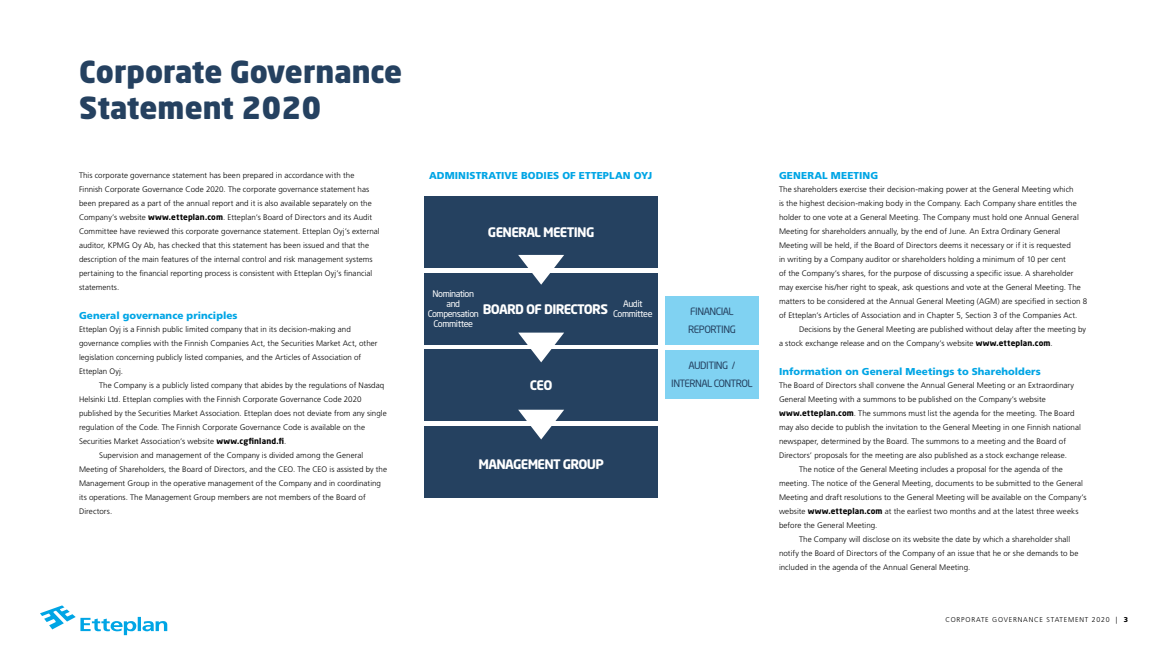
<style>
.page{position:relative;width:1168px;height:657px;background:#fff}
.page>*{position:absolute;margin:0;border:0;box-sizing:border-box;transform-origin:0 0}
.Heading_01{font:900 30px/36px "Neo Sans Std";color:#254160}
.Chart{font:700 13px "Neo Sans Std";letter-spacing:-.05em;color:#fff}
.Subheading_02{font:900 10px "Frutiger LT Std";letter-spacing:.005em;color:#00a5e5}
.Subheading_01{font:900 10px "Frutiger LT Std";letter-spacing:.01em;color:#00a5e5}
.Chart-2{font:10px/18px "Neo Sans Std";letter-spacing:-.05em;color:#254160}
.Chart-3{font:9px/10px "Neo Sans Std";letter-spacing:-.05em;color:#fff;text-align:center}
.Body_text{font:300 8px/14px "Frutiger LT Std";letter-spacing:.005em;color:#000}
.Body_text_indent{font:300 8px/14px "Frutiger LT Std";letter-spacing:.005em;color:#000}
.t1{font:300 7px "Frutiger LT Std";letter-spacing:.11em;color:#000}
.s1{font-family:"Neo Sans Std";font-weight:700}
.s2{font-weight:900}
</style>
<div class="page">
<div style="left:424px;top:196px;width:234px;height:72px;background:#254160"></div>
<div style="left:424px;top:273px;width:234px;height:71px;background:#254160"></div>
<div style="left:424px;top:350px;width:234px;height:71px;background:#254160"></div>
<div style="left:424px;top:427px;width:234px;height:71px;background:#254160"></div>
<div style="left:665px;top:296px;width:94px;height:49px;background:#80d2f2"></div>
<div style="left:665px;top:350px;width:94px;height:49px;background:#80d2f2"></div>
<svg style="left:518px;top:333px;width:46px;height:29px"></svg>
<svg style="left:518px;top:410px;width:46px;height:29px"></svg>
<svg style="left:518px;top:255px;width:46px;height:30px"></svg>
<svg style="left:40px;top:605px;width:127px;height:30px"></svg>
<p class="Heading_01" style="left:79px;top:53px;width:325px">Corporate Governance<br>Statement 2020</p>
<p class="Body_text" style="left:79px;top:168px;width:302px">This corporate governance statement has been prepared in accordance with the Finnish Corporate Governance Code 2020. The corporate governance statement has been prepared as a part of the annual report and it is also available separately on the Company’s website <span class="s1">www.etteplan.com</span>. Etteplan’s Board of Directors and its Audit Committee have reviewed this corporate governance statement. Etteplan Oyj’s external auditor, KPMG Oy Ab, has checked that this statement has been issued and that the description of the main features of the internal control and risk management systems pertaining to the financial reporting process is consistent with Etteplan Oyj’s financial statements.</p>
<p class="Subheading_02" style="left:79px;top:309px;width:160px">General governance principles</p>
<p class="Body_text" style="left:79px;top:322px;width:300px">Etteplan Oyj is a Finnish public limited company that in its decision-making and governance complies with the Finnish Companies Act, the Securities Market Act, other legislation concerning publicly listed companies, and the Articles of Association of Etteplan Oyj.</p>
<p class="Body_text_indent" style="left:79px;top:378px;width:309px;text-indent:20px">The Company is a publicly listed company that abides by the regulations of Nasdaq Helsinki Ltd. Etteplan complies with the Finnish Corporate Governance Code 2020 published by the Securities Market Association. Etteplan does not deviate from any single regulation of the Code. The Finnish Corporate Governance Code is available on the Securities Market Association’s website <span class="s1">www.cgfinland.fi</span>.</p>
<p class="Body_text_indent" style="left:79px;top:448px;width:310px;text-indent:20px">Supervision and management of the Company is divided among the General Meeting of Shareholders, the Board of Directors, and the CEO. The CEO is assisted by the Management Group in the operative management of the Company and in coordinating its operations. The Management Group members are not members of the Board of Directors.</p>
<p class="Subheading_01" style="left:429px;top:169px;width:225px">ADMINISTRATIVE BODIES OF ETTEPLAN OYJ</p>
<p class="Chart" style="left:488px;top:224px;width:108px">GENERAL MEETING</p>
<p class="Chart-3" style="left:428px;top:289px;width:52px">Nomination and<br>Compensation<br>Committee</p>
<p class="Chart-3" style="left:613px;top:299px;width:41px">Audit<br>Committee</p>
<p class="Chart" style="left:483px;top:301px;width:127px">BOARD OF DIRECTORS</p>
<p class="Chart" style="left:530px;top:377px;width:24px">CEO</p>
<p class="Chart-2" style="left:688px;top:302px;width:49px">FINANCIAL<br>REPORTING</p>
<p class="Chart-2" style="left:671px;top:357px;width:83px;text-align:center">AUDITING /<br>INTERNAL CONTROL</p>
<p class="Chart" style="left:478px;top:456px;width:127px">MANAGEMENT GROUP</p>
<p class="Subheading_01" style="left:779px;top:169px;width:101px">GENERAL MEETING</p>
<p class="Body_text" style="left:779px;top:182px;width:310px">The shareholders exercise their decision-making power at the General Meeting which<br>is the highest decision-making body in the Company. Each Company share entitles the holder to one vote at a General Meeting. The Company must hold one Annual General Meeting for shareholders annually, by the end of June. An Extra Ordinary General Meeting will be held, if the Board of Directors deems it necessary or if it is requested<br>in writing by a Company auditor or shareholders holding a minimum of 10 per cent<br>of the Company’s shares, for the purpose of discussing a specific issue. A shareholder may exercise his/her right to speak, ask questions and vote at the General Meeting. The matters to be considered at the Annual General Meeting (AGM) are specified in section 8 of Etteplan’s Articles of Association and in Chapter 5, Section 3 of the Companies Act.</p>
<p class="Body_text_indent" style="left:779px;top:322px;width:309px;text-indent:20px">Decisions by the General Meeting are published without delay after the meeting by a stock exchange release and on the Company’s website <span class="s1">www.etteplan.com</span>.</p>
<p class="Subheading_02" style="left:779px;top:365px;width:263px">Information on General Meetings to Shareholders</p>
<p class="Body_text" style="left:779px;top:378px;width:303px">The Board of Directors shall convene the Annual General Meeting or an Extraordinary General Meeting with a summons to be published on the Company’s website <span class="s1">www.etteplan.com</span>. The summons must list the agenda for the meeting. The Board may also decide to publish the invitation to the General Meeting in one Finnish national newspaper, determined by the Board. The summons to a meeting and the Board of Directors’ proposals for the meeting are also published as a stock exchange release.</p>
<p class="Body_text_indent" style="left:779px;top:462px;width:309px;text-indent:20px">The notice of the General Meeting includes a proposal for the agenda of the meeting. The notice of the General Meeting, documents to be submitted to the General Meeting and draft resolutions to the General Meeting will be available on the Company’s website <span class="s1">www.etteplan.com</span> at the earliest two months and at the latest three weeks before the General Meeting.</p>
<p class="Body_text_indent" style="left:779px;top:532px;width:301px;text-indent:20px">The Company will disclose on its website the date by which a shareholder shall notify the Board of Directors of the Company of an issue that he or she demands to be included in the agenda of the Annual General Meeting.</p>
<p class="t1" style="left:945px;top:616px;width:184px">CORPORATE GOVERNANCE STATEMENT 2020 | <span class="s2">3</span></p>
</div>
